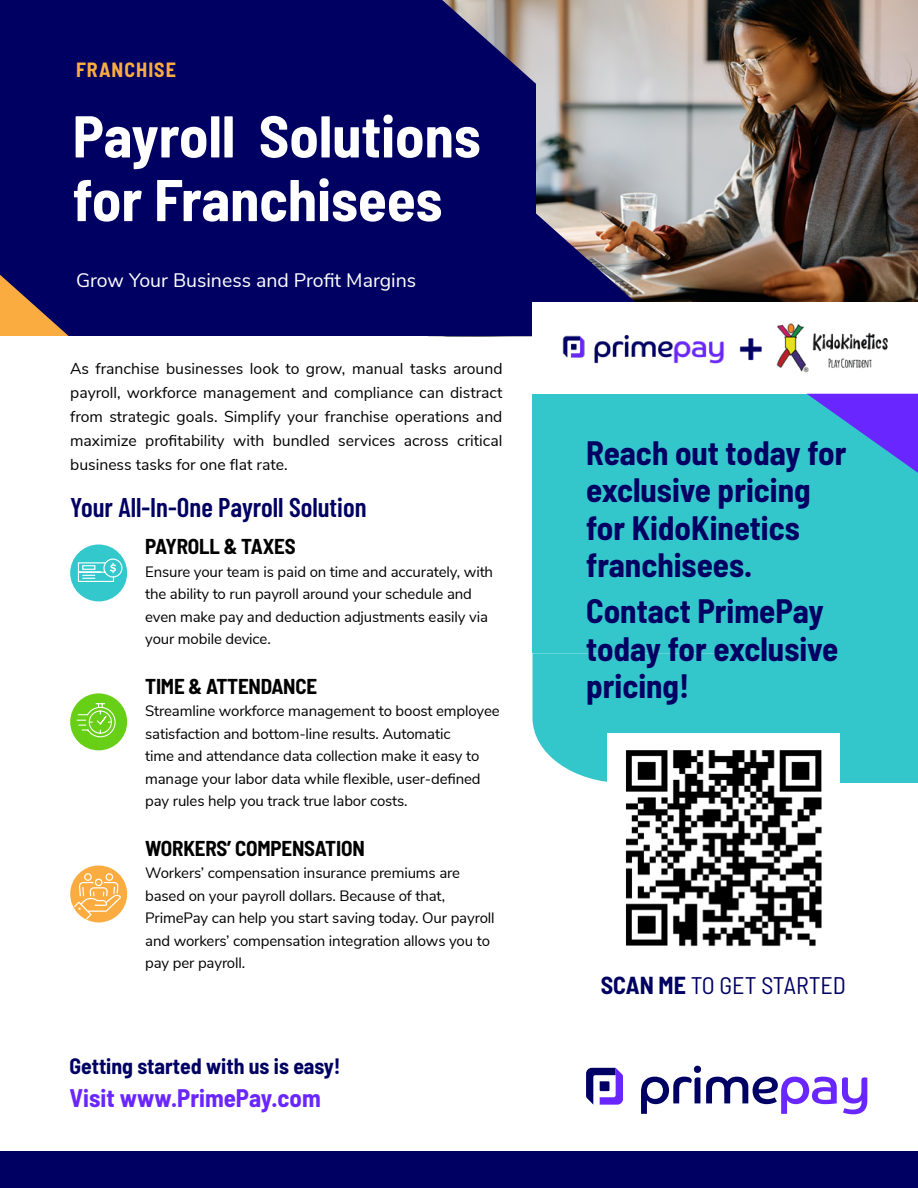
<style>
.page{position:relative;width:918px;height:1188px;background:#fff}
.page>*{position:absolute;margin:0;border:0;box-sizing:border-box;transform-origin:0 0}
.t1{font:700 semi-condensed 58.8px/63.8px "Barlow";color:#fff}
.t2{font:700 semi-condensed 33px/37.5px "Barlow";color:#000063}
.t3{font:600 27px "Barlow Condensed";color:#000063}
.t4{font:700 semi-condensed 24.75px "Barlow";color:#6926ff}
.t5{font:semi-condensed 24px "Barlow";color:#000063}
.t6{font:700 semi-condensed 21.75px "Barlow";color:#000063}
.t7{font:700 semi-condensed 21px "Barlow";letter-spacing:-.01em;color:#000}
.t8{font:700 semi-condensed 20.1px "Barlow";letter-spacing:.05em;color:#fbac40}
.t9{font:19.5px "Nunito Sans";color:#fff}
.t10{font:15.75px/24px "Nunito Sans";color:#000;text-align:justify}
.t11{font:15px/22.5px "Nunito Sans";letter-spacing:-.01em;color:#000}
.s1{font-weight:700}
</style>
<div class="page">
<svg style="left:586px;top:1068px;width:37px;height:37px"></svg>
<svg style="left:641px;top:1066px;width:226px;height:48px"></svg>
<div style="left:0;top:1151px;width:918px;height:37px;background:#000063"></div>
<div style="left:0;top:0;width:918px;height:336px;background:#000063"></div>
<img style="left:673px;top:0;width:245px;height:302px">
<img style="left:442px;top:0;width:231px;height:302px">
<svg style="left:0;top:275px;width:69px;height:61px"></svg>
<div style="left:70px;top:544px;width:57px;height:57px;background:#32c8cc;border-radius:50%"></div>
<svg style="left:77px;top:558px;width:46px;height:24px"></svg>
<div style="left:70px;top:866px;width:57px;height:56px;background:#fbac40;border-radius:50%"></div>
<svg style="left:74px;top:873px;width:47px;height:46px"></svg>
<div style="left:532px;top:302px;width:386px;height:91px;background:#fff"></div>
<div style="left:532px;top:394px;width:183px;height:129px;background:#33c7cc"></div>
<div style="left:715px;top:394px;width:183px;height:129px;background:#33c7cc"></div>
<div style="left:532px;top:523px;width:183px;height:130px;background:#33c7cc"></div>
<svg style="left:532px;top:653px;width:183px;height:129px;background:#42cbcf"></svg>
<div style="left:715px;top:523px;width:183px;height:130px;background:#33c7cc"></div>
<div style="left:715px;top:653px;width:183px;height:130px;background:#33c7cc"></div>
<div style="left:898px;top:394px;width:20px;height:129px;background:#33c7cc"></div>
<div style="left:898px;top:523px;width:20px;height:130px;background:#33c7cc"></div>
<div style="left:898px;top:653px;width:20px;height:130px;background:#33c7cc"></div>
<svg style="left:807px;top:394px;width:111px;height:79px"></svg>
<div style="left:70px;top:693px;width:57px;height:57px;background:#67cf15;border-radius:50%"></div>
<svg style="left:76px;top:703px;width:40px;height:35px"></svg>
<div style="left:607px;top:734px;width:233px;height:236px;background:#fff"></div>
<img style="left:625px;top:750px;width:197px;height:197px">
<img style="left:562px;top:323px;width:326px;height:50px">
<h3 class="t8" style="left:76px;top:55px;width:101px">FRANCHISE</h3>
<h1 class="t1" style="left:73px;top:101px;width:410px">Payroll Solutions for Franchisees</h1>
<h3 class="t9" style="left:76px;top:266px;width:341px">Grow Your Business and Profit Margins</h3>
<p class="t10" style="left:70px;top:355px;width:434px">As franchise businesses look to grow, manual tasks around payroll, workforce management and compliance can distract from strategic goals. Simplify your franchise operations and maximize profitability with bundled services across critical business tasks for one flat rate.</p>
<h3 class="t3" style="left:70px;top:488px;width:298px">Your All-In-One Payroll Solution</h3>
<h3 class="t7" style="left:145px;top:532px;width:152px">PAYROLL &amp; TAXES</h3>
<p class="t11" style="left:145px;top:559px;width:349px">Ensure your team is paid on time and accurately, with the ability to run payroll around your schedule and even make pay and deduction adjustments easily via your mobile device.</p>
<h3 class="t7" style="left:145px;top:671px;width:174px">TIME &amp; ATTENDANCE</h3>
<p class="t11" style="left:145px;top:699px;width:356px">Streamline workforce management to boost employee satisfaction and bottom-line results. Automatic<br>time and attendance data collection make it easy to manage your labor data while flexible, user-defined pay rules help you track true labor costs.</p>
<h3 class="t7" style="left:145px;top:833px;width:221px">WORKERS’ COMPENSATION</h3>
<p class="t11" style="left:145px;top:861px;width:351px">Workers’ compensation insurance premiums are based on your payroll dollars. Because of that, PrimePay can help you start saving today. Our payroll and workers’ compensation integration allows you to pay per payroll.</p>
<h3 class="t6" style="left:70px;top:1051px;width:273px">Getting started with us is easy!</h3>
<h3 class="t4" style="left:70px;top:1080px;width:253px">Visit www.PrimePay.com</h3>
<h2 class="t2" style="left:586px;top:432px;width:262px">Reach out today for exclusive pricing for KidoKinetics franchisees.</h2>
<h2 class="t2" style="left:586px;top:590px;width:254px">Contact PrimePay today for exclusive pricing!</h2>
<h3 class="t5" style="left:601px;top:968px;width:247px"><span class="s1">SCAN ME</span> TO GET STARTED</h3>
</div>
